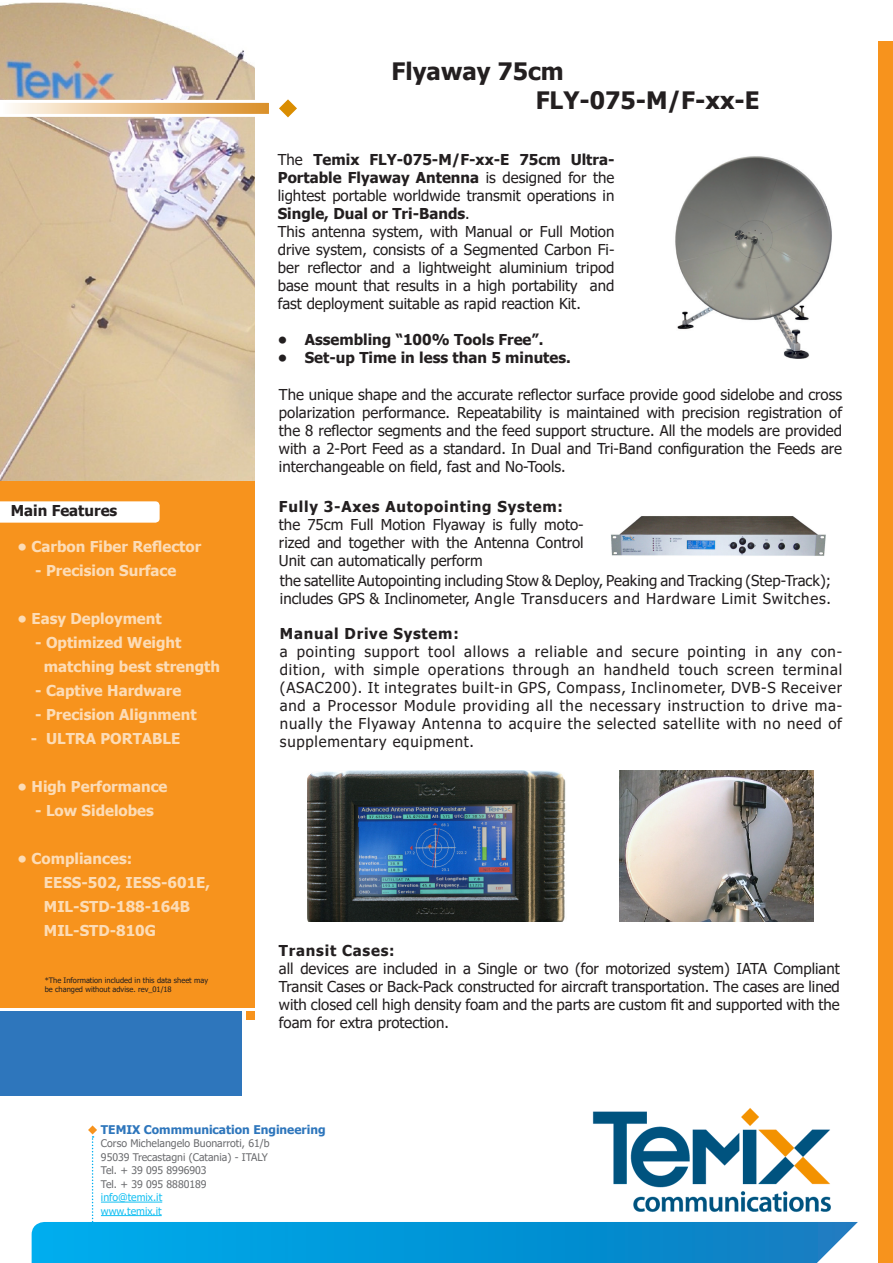
<style>
.page{position:relative;width:893px;height:1263px;background:#fff}
.page>*{position:absolute;margin:0;border:0;box-sizing:border-box;transform-origin:0 0}
.t1{font:700 24px/28.8px "Tahoma";color:#231f20}
.t2{font:15px/18px "Tahoma";color:#231f20;text-align:justify}
.t3{font:700 15px/24px "Tahoma";color:#fff}
.t4{font:700 15px "Tahoma";color:#231f20}
.t5{font:700 15px "Tahoma";letter-spacing:.05em;color:#231f20}
.t6{font:700 12px "Tahoma";color:#2e76bc}
.t7{font:10.5px/13.5px "Tahoma";color:#6c6d70}
.t8{font:10.5px/13.5px "Tahoma";color:#15c0f2}
.t9{font:7.5px/9px "Tahoma";color:#231f20}
.s1{font-weight:700}
</style>
<div class="page">
<div style="left:0;top:479px;width:254px;height:528px;background:#f7931d"></div>
<div style="left:0;top:1011px;width:242px;height:84px;background:#2e76bc"></div>
<svg style="left:32px;top:1125px;width:826px;height:137px"></svg>
<div style="left:878px;top:41px;width:15px;height:1222px;background:#f7931d"></div>
<div style="left:246px;top:1011px;width:8px;height:8px;background:#f7931d"></div>
<svg style="left:279px;top:99px;width:18px;height:18px"></svg>
<hr style="left:1px;top:1262px;width:892px;height:1px;background:#fff">
<svg style="left:0;top:501px;width:160px;height:22px"></svg>
<img style="left:0;top:2px;width:254px;height:479px">
<svg style="left:4px;top:104px;width:264px;height:9px;background:#ebc28c"></svg>
<div style="left:0;top:100px;width:272px;height:17px;border:3px solid #fff"></div>
<img style="left:589px;top:1108px;width:249px;height:108px">
<div style="left:8px;top:505px;width:133px;height:17px;background:#fff;border-radius:4px"></div>
<img style="left:620px;top:771px;width:193px;height:151px">
<img style="left:307px;top:770px;width:259px;height:152px">
<img style="left:611px;top:516px;width:215px;height:40px">
<img style="left:675px;top:156px;width:157px;height:202px">
<h1 class="t1" style="left:536px;top:58px;width:225px;text-indent:-144px">Flyaway 75cm<br>FLY-075-M/F-xx-E</h1>
<p class="t2" style="left:278px;top:151px;width:338px;text-align:left">The <span class="s1">Temix FLY-075-M/F-xx-E 75cm Ultra-Portable Flyaway Antenna</span> is designed for the lightest portable worldwide transmit operations in <span class="s1">Single, Dual or Tri-Bands</span>.<br>This antenna system, with Manual or Full Motion drive system, consists of a Segmented Carbon Fi&shy;ber reflector and a lightweight aluminium tripod base mount that results in a high portability and fast deployment suitable as rapid reaction Kit.</p>
<p class="t4" style="left:278px;top:329px;width:267px">• Assembling “100% Tools Free”.</p>
<p class="t4" style="left:278px;top:347px;width:295px">• Set-up Time in less than 5 minutes.</p>
<p class="t4" style="left:11px;top:500px;width:108px">Main Features</p>
<p class="t3" style="left:18px;top:535px;width:185px">• Carbon Fiber Reflector</p>
<p class="t3" style="left:35px;top:559px;width:143px">- Precision Surface</p>
<p class="t3" style="left:18px;top:607px;width:146px">• Easy Deployment</p>
<p class="t3" style="left:44px;top:631px;width:178px;text-indent:-9px">- Optimized Weight matching best strength</p>
<p class="t3" style="left:35px;top:679px;width:148px">- Captive Hardware</p>
<p class="t3" style="left:35px;top:703px;width:163px">- Precision Alignment</p>
<p class="t3" style="left:31px;top:727px;width:151px">- ULTRA PORTABLE</p>
<p class="t3" style="left:18px;top:775px;width:151px">• High Performance</p>
<p class="t3" style="left:35px;top:799px;width:120px">- Low Sidelobes</p>
<p class="t3" style="left:44px;top:847px;width:168px;text-indent:-26px">• Compliances:<br>EESS-502, IESS-601E,<br>MIL-STD-188-164B<br>MIL-STD-810G</p>
<p class="t9" style="left:45px;top:976px;width:165px">*The Information included in this data sheet may be changed without advise. rev_01/18</p>
<p class="t2" style="left:279px;top:387px;width:565px">The unique shape and the accurate reflector surface provide good sidelobe and cross polarization performance. Repeatability is maintained with precision registration of the 8 reflector segments and the feed support structure. All the models are provided with a 2-Port Feed as a standard. In Dual and Tri-Band configuration the Feeds are interchangeable on field, fast and No-Tools.</p>
<p class="t5" style="left:279px;top:496px;width:285px">Fully 3-Axes Autopointing System:</p>
<p class="t2" style="left:279px;top:516px;width:306px">the 75cm Full Motion Flyaway is fully moto&shy;rized and together with the Antenna Control Unit can automatically perform</p>
<p class="t2" style="left:280px;top:572px;width:553px">the satellite Autopointing including Stow &amp; Deploy, Peaking and Tracking (Step-Track); includes GPS &amp; Inclinometer, Angle Transducers and Hardware Limit Switches.</p>
<p class="t5" style="left:280px;top:623px;width:180px">Manual Drive System:</p>
<p class="t2" style="left:280px;top:643px;width:564px">a pointing support tool allows a reliable and secure pointing in any con&shy;dition, with simple operations through an handheld touch screen terminal (ASAC200). It integrates built-in GPS, Compass, Inclinometer, DVB-S Receiver and a Processor Module providing all the necessary instruction to drive ma&shy;nually the Flyaway Antenna to acquire the selected satellite with no need of supplementary equipment.</p>
<p class="t5" style="left:279px;top:940px;width:117px">Transit Cases:</p>
<p class="t2" style="left:279px;top:960px;width:562px">all devices are included in a Single or two (for motorized system) IATA Compliant Transit Cases or Back-Pack constructed for aircraft transportation. The cases are lined with closed cell high density foam and the parts are custom fit and supported with the foam for extra protection.</p>
<p class="t6" style="left:101px;top:1121px;width:226px">TEMIX Commmunication Engineering</p>
<p class="t7" style="left:101px;top:1137px;width:170px">Corso Michelangelo Buonarroti, 61/b<br>95039 Trecastagni (Catania) - ITALY<br>Tel. + 39 095 8996903<br>Tel. + 39 095 8880189</p>
<p class="t8" style="left:101px;top:1191px;width:63px">info@temix.it www.temix.it</p>
</div>
